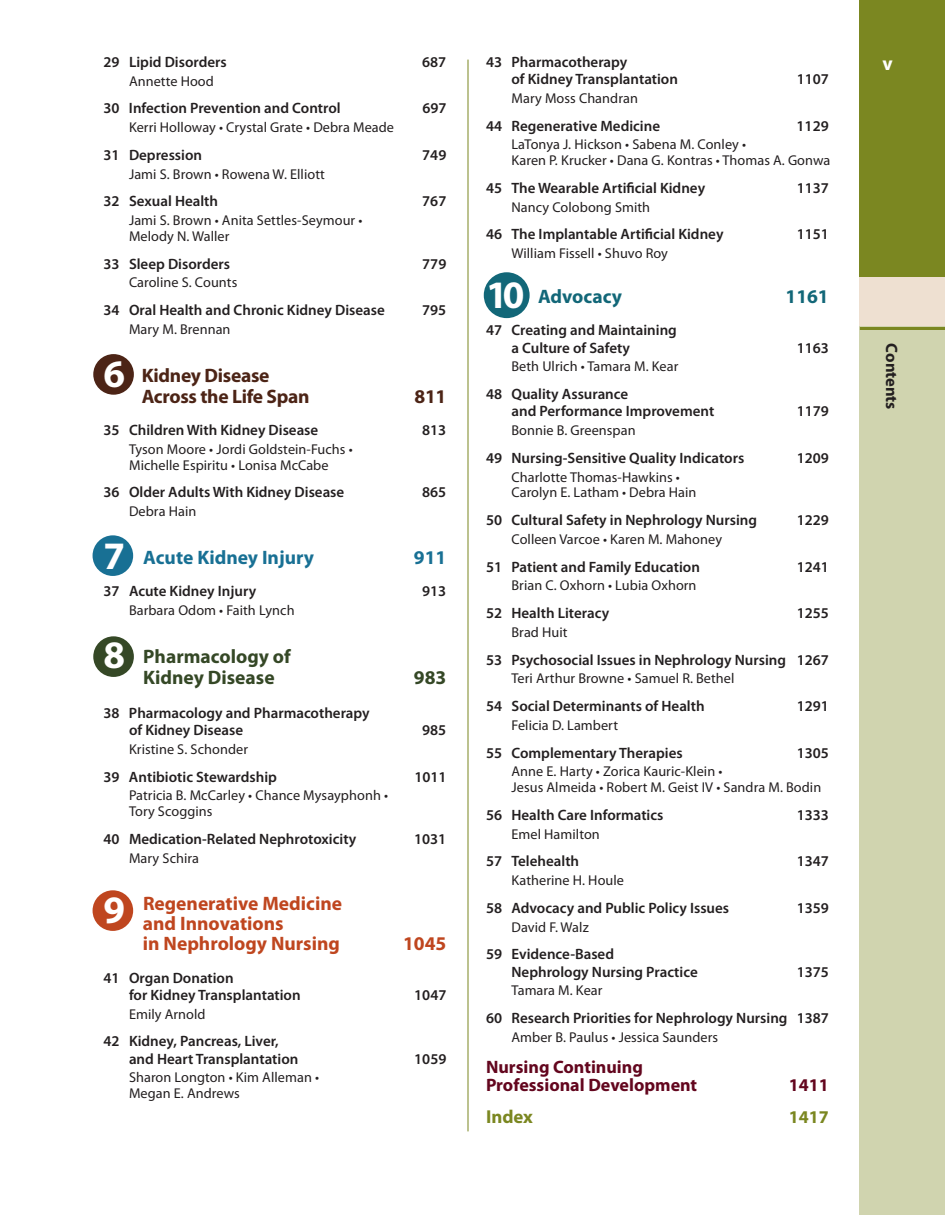
<style>
.page{position:relative;width:945px;height:1215px;background:#fff}
.page>*{position:absolute;margin:0;border:0;box-sizing:border-box;transform-origin:0 0}
.t1{font:700 19.5px/20.2px "Myriad Pro";color:#bf461f}
.t2{font:700 19.5px/21px "Myriad Pro";letter-spacing:-.015em;color:#4c2416}
.t3{font:700 19.5px/21px "Myriad Pro";color:#354826}
.t4{font:700 19.5px "Myriad Pro";color:#187094}
.t5{font:700 19.5px "Myriad Pro";color:#126778}
.t6{font:700 19.5px "Myriad Pro";color:#fff}
.t7{font:700 18.75px "Myriad Pro";color:#7b8721}
.t8{font:700 18px/18px "Myriad Pro";color:#63061e}
.t9{font:700 18px "Myriad Pro";color:#7b8721}
.t10{font:700 16.5px "Myriad Pro";letter-spacing:-.005em;color:#231f20}
.t11{font:600 15px/17.2px "Myriad Pro";color:#231f20}
.t12{font:14.25px/15.8px "Myriad Pro";letter-spacing:.005em;color:#231f20}
.s1{font-size:39px;color:#fff}
</style>
<div class="page">
<div style="left:93px;top:890px;width:40px;height:41px;background:#bf461f;border-radius:50%"></div>
<div style="left:93px;top:636px;width:41px;height:41px;background:#354826;border-radius:50%"></div>
<div style="left:93px;top:535px;width:40px;height:41px;background:#187094;border-radius:50%"></div>
<div style="left:93px;top:354px;width:41px;height:41px;background:#4c2416;border-radius:50%"></div>
<div style="left:484px;top:272px;width:46px;height:46px;background:#126778;border-radius:50%"></div>
<div style="left:860px;top:326px;width:85px;height:889px;background:#d0d4af"></div>
<div style="left:860px;top:0;width:85px;height:322px;background:#7b8721"></div>
<div style="left:859px;top:278px;width:86px;height:48px;background:#eee0d1"></div>
<hr style="left:860px;top:327px;width:85px;height:3px;background:#7b8721">
<hr style="left:468px;top:60px;width:1px;height:1071px;background:#7b8721">
<p class="t11" style="left:104px;top:54px;width:125px">29 Lipid Disorders</p>
<p class="t11" style="left:422px;top:54px;width:26px">687</p>
<p class="t12" style="left:129px;top:74px;width:86px">Annette Hood</p>
<p class="t11" style="left:104px;top:101px;width:239px">30 Infection Prevention and Control</p>
<p class="t11" style="left:422px;top:101px;width:26px">697</p>
<p class="t12" style="left:129px;top:121px;width:267px">Kerri Holloway • Crystal Grate • Debra Meade</p>
<p class="t11" style="left:104px;top:147px;width:100px">31 Depression</p>
<p class="t11" style="left:422px;top:147px;width:26px">749</p>
<p class="t12" style="left:129px;top:167px;width:197px">Jami S. Brown • Rowena W. Elliott</p>
<p class="t11" style="left:104px;top:194px;width:116px">32 Sexual Health</p>
<p class="t11" style="left:422px;top:194px;width:26px">767</p>
<p class="t12" style="left:129px;top:214px;width:235px">Jami S. Brown • Anita Settles-Seymour •<br>Melody N. Waller</p>
<p class="t11" style="left:104px;top:256px;width:128px">33 Sleep Disorders</p>
<p class="t11" style="left:422px;top:256px;width:26px">779</p>
<p class="t12" style="left:129px;top:276px;width:110px">Caroline S. Counts</p>
<p class="t11" style="left:104px;top:303px;width:283px">34 Oral Health and Chronic Kidney Disease</p>
<p class="t11" style="left:422px;top:303px;width:26px">795</p>
<p class="t12" style="left:129px;top:322px;width:103px">Mary M. Brennan</p>
<h1 class="t2" style="left:142px;top:366px;width:169px;text-indent:-38px"><span class="s1">6</span> Kidney Disease<br>Across the Life Span</h1>
<h1 class="t2" style="left:414px;top:387px;width:33px">811</h1>
<p class="t11" style="left:104px;top:423px;width:216px">35 Children With Kidney Disease</p>
<p class="t11" style="left:422px;top:423px;width:26px">813</p>
<p class="t12" style="left:129px;top:442px;width:225px">Tyson Moore • Jordi Goldstein-Fuchs •<br>Michelle Espiritu • Lonisa McCabe</p>
<p class="t11" style="left:104px;top:485px;width:242px">36 Older Adults With Kidney Disease</p>
<p class="t11" style="left:422px;top:485px;width:26px">865</p>
<p class="t12" style="left:129px;top:505px;width:69px">Debra Hain</p>
<h1 class="t4" style="left:104px;top:550px;width:212px"><span class="s1">7</span> Acute Kidney Injury</h1>
<h1 class="t4" style="left:414px;top:550px;width:34px">911</h1>
<p class="t11" style="left:104px;top:584px;width:154px">37 Acute Kidney Injury</p>
<p class="t11" style="left:422px;top:584px;width:26px">913</p>
<p class="t12" style="left:129px;top:604px;width:167px">Barbara Odom • Faith Lynch</p>
<h1 class="t3" style="left:143px;top:648px;width:149px;text-indent:-40px"><span class="s1">8</span> Pharmacology of<br>Kidney Disease</h1>
<h1 class="t3" style="left:414px;top:669px;width:34px">983</h1>
<p class="t11" style="left:129px;top:705px;width:242px;text-indent:-26px">38 Pharmacology and Pharmacotherapy of Kidney Disease</p>
<p class="t11" style="left:422px;top:723px;width:26px">985</p>
<p class="t12" style="left:129px;top:742px;width:121px">Kristine S. Schonder</p>
<p class="t11" style="left:104px;top:769px;width:175px">39 Antibiotic Stewardship</p>
<p class="t11" style="left:414px;top:769px;width:34px">1011</p>
<p class="t12" style="left:129px;top:789px;width:261px">Patricia B. McCarley • Chance Mysayphonh •<br>Tory Scoggins</p>
<p class="t11" style="left:104px;top:831px;width:254px">40 Medication-Related Nephrotoxicity</p>
<p class="t11" style="left:414px;top:831px;width:34px">1031</p>
<p class="t12" style="left:129px;top:851px;width:72px">Mary Schira</p>
<h1 class="t1" style="left:143px;top:895px;width:201px;text-indent:-39px"><span class="s1">9</span> Regenerative Medicine and Innovations<br>in Nephrology Nursing</h1>
<h1 class="t1" style="left:403px;top:935px;width:45px">1045</h1>
<p class="t11" style="left:129px;top:970px;width:173px;text-indent:-26px">41 Organ Donation<br>for Kidney Transplantation</p>
<p class="t12" style="left:129px;top:1007px;width:78px">Emily Arnold</p>
<p class="t11" style="left:129px;top:1034px;width:171px;text-indent:-26px">42 Kidney, Pancreas, Liver, and Heart Transplantation</p>
<p class="t12" style="left:129px;top:1071px;width:192px">Sharon Longton • Kim Alleman •<br>Megan E. Andrews</p>
<p class="t11" style="left:414px;top:987px;width:34px">1047</p>
<p class="t11" style="left:414px;top:1051px;width:34px">1059</p>
<p class="t11" style="left:512px;top:54px;width:168px;text-indent:-26px">43 Pharmacotherapy<br>of Kidney Transplantation</p>
<p class="t11" style="left:797px;top:72px;width:34px">1107</p>
<p class="t12" style="left:511px;top:91px;width:128px">Mary Moss Chandran</p>
<p class="t11" style="left:486px;top:118px;width:176px">44 Regenerative Medicine</p>
<p class="t11" style="left:797px;top:118px;width:34px">1129</p>
<p class="t12" style="left:511px;top:138px;width:320px">LaTonya J. Hickson • Sabena M. Conley •<br>Karen P. Krucker • Dana G. Kontras • Thomas A. Gonwa</p>
<p class="t11" style="left:486px;top:180px;width:221px">45 The Wearable Artificial Kidney</p>
<p class="t11" style="left:797px;top:180px;width:34px">1137</p>
<p class="t12" style="left:511px;top:200px;width:140px">Nancy Colobong Smith</p>
<p class="t11" style="left:486px;top:227px;width:239px">46 The Implantable Artificial Kidney</p>
<p class="t11" style="left:797px;top:227px;width:34px">1151</p>
<p class="t12" style="left:511px;top:247px;width:158px">William Fissell • Shuvo Roy</p>
<h1 class="t5" style="left:486px;top:289px;width:137px"><span class="s1">10</span> Advocacy</h1>
<h1 class="t5" style="left:786px;top:289px;width:45px">1161</h1>
<p class="t11" style="left:512px;top:323px;width:167px;text-indent:-26px">47 Creating and Maintaining a Culture of Safety</p>
<p class="t11" style="left:797px;top:340px;width:34px">1163</p>
<p class="t12" style="left:511px;top:360px;width:168px">Beth Ulrich • Tamara M. Kear</p>
<p class="t11" style="left:512px;top:387px;width:204px;text-indent:-26px">48 Quality Assurance<br>and Performance Improvement</p>
<p class="t11" style="left:797px;top:404px;width:34px">1179</p>
<p class="t12" style="left:511px;top:424px;width:126px">Bonnie B. Greenspan</p>
<p class="t11" style="left:486px;top:450px;width:260px">49 Nursing-Sensitive Quality Indicators</p>
<p class="t11" style="left:797px;top:450px;width:34px">1209</p>
<p class="t12" style="left:511px;top:470px;width:187px">Charlotte Thomas-Hawkins •<br>Carolyn E. Latham • Debra Hain</p>
<p class="t11" style="left:486px;top:513px;width:273px">50 Cultural Safety in Nephrology Nursing</p>
<p class="t11" style="left:797px;top:513px;width:34px">1229</p>
<p class="t12" style="left:511px;top:532px;width:212px">Colleen Varcoe • Karen M. Mahoney</p>
<p class="t11" style="left:486px;top:559px;width:215px">51 Patient and Family Education</p>
<p class="t11" style="left:797px;top:559px;width:34px">1241</p>
<p class="t12" style="left:511px;top:579px;width:187px">Brian C. Oxhorn • Lubia Oxhorn</p>
<p class="t11" style="left:486px;top:606px;width:125px">52 Health Literacy</p>
<p class="t11" style="left:797px;top:606px;width:34px">1255</p>
<p class="t12" style="left:511px;top:625px;width:58px">Brad Huit</p>
<p class="t11" style="left:486px;top:652px;width:344px">53 Psychosocial Issues in Nephrology Nursing 1267</p>
<p class="t12" style="left:511px;top:672px;width:225px">Teri Arthur Browne • Samuel R. Bethel</p>
<p class="t11" style="left:486px;top:699px;width:220px">54 Social Determinants of Health</p>
<p class="t11" style="left:797px;top:699px;width:34px">1291</p>
<p class="t12" style="left:511px;top:718px;width:108px">Felicia D. Lambert</p>
<p class="t11" style="left:486px;top:745px;width:198px">55 Complementary Therapies</p>
<p class="t11" style="left:797px;top:745px;width:34px">1305</p>
<p class="t12" style="left:511px;top:765px;width:311px">Anne E. Harty • Zorica Kauric-Klein •<br>Jesus Almeida • Robert M. Geist IV • Sandra M. Bodin</p>
<p class="t11" style="left:486px;top:807px;width:179px">56 Health Care Informatics</p>
<p class="t11" style="left:797px;top:807px;width:34px">1333</p>
<p class="t12" style="left:511px;top:827px;width:90px">Emel Hamilton</p>
<p class="t11" style="left:486px;top:854px;width:95px">57 Telehealth</p>
<p class="t11" style="left:797px;top:854px;width:34px">1347</p>
<p class="t12" style="left:511px;top:874px;width:114px">Katherine H. Houle</p>
<p class="t11" style="left:486px;top:900px;width:245px">58 Advocacy and Public Policy Issues</p>
<p class="t11" style="left:797px;top:900px;width:34px">1359</p>
<p class="t12" style="left:511px;top:920px;width:79px">David F. Walz</p>
<p class="t11" style="left:512px;top:947px;width:188px;text-indent:-26px">59 Evidence-Based<br>Nephrology Nursing Practice</p>
<p class="t11" style="left:797px;top:964px;width:34px">1375</p>
<p class="t12" style="left:511px;top:984px;width:93px">Tamara M. Kear</p>
<p class="t11" style="left:486px;top:1011px;width:344px">60 Research Priorities for Nephrology Nursing 1387</p>
<p class="t12" style="left:511px;top:1030px;width:208px">Amber B. Paulus • Jessica Saunders</p>
<p class="t8" style="left:486px;top:1060px;width:213px">Nursing Continuing<br>Professional Development</p>
<p class="t8" style="left:789px;top:1078px;width:41px">1411</p>
<p class="t7" style="left:486px;top:1109px;width:48px">Index</p>
<p class="t9" style="left:789px;top:1110px;width:41px">1417</p>
<h1 class="t6" style="left:883px;top:56px;width:12px">v</h1>
<p class="t10" style="left:898px;top:343px;width:68px;rotate:90deg">Contents</p>
</div>
